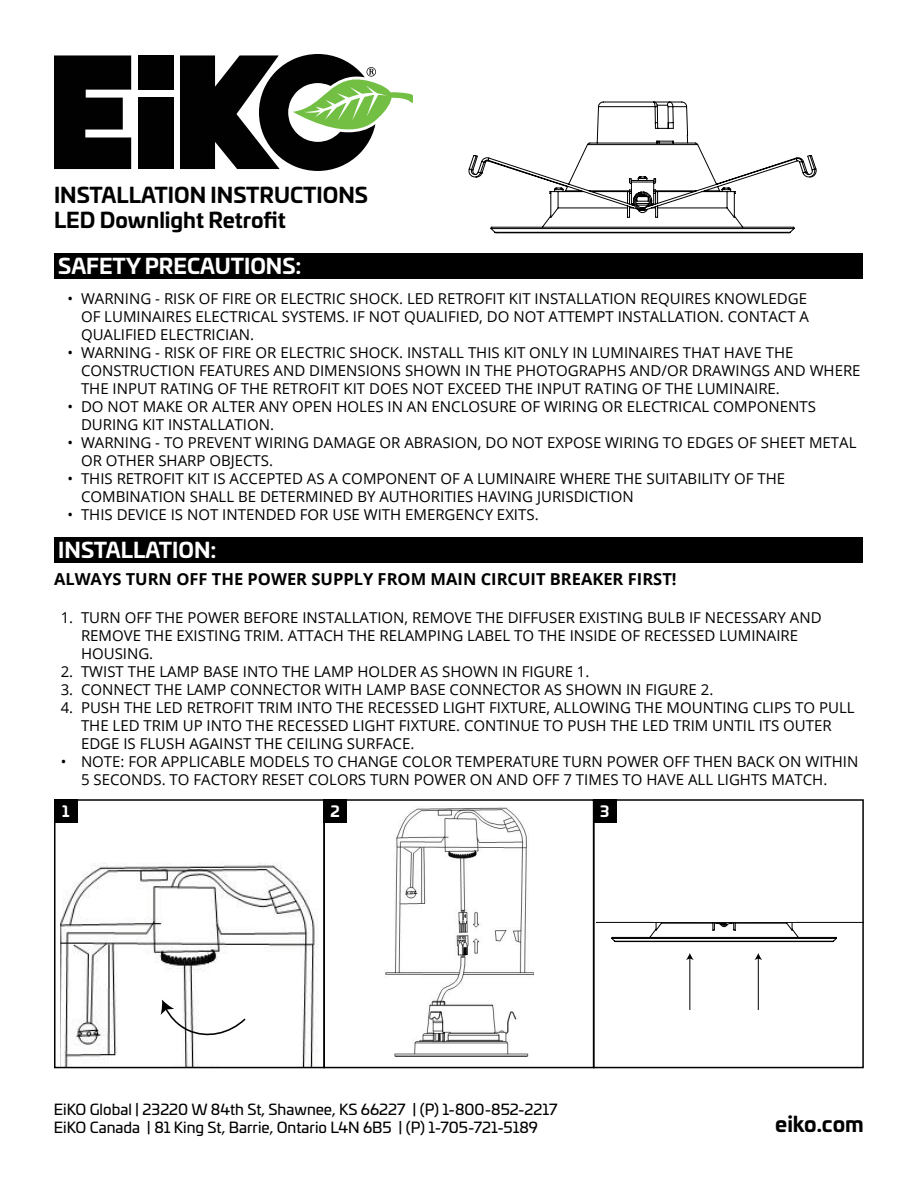
<style>
.page{position:relative;width:918px;height:1188px;background:#fff}
.page>*{position:absolute;margin:0;border:0;box-sizing:border-box;transform-origin:0 0}
.t1{font:700 21px/25.2px "Univia Pro";color:#000}
.t2{font:700 21px "Univia Pro";color:#fff}
.t3{font:700 16.5px "Open Sans";color:#000}
.t4{font:15px/18px "Open Sans";color:#000}
.t5{font:15px/18px "Univia Pro";color:#000}
.t6{font:700 15px "Univia Pro";color:#fff}
</style>
<div class="page">
<svg style="left:54px;top:55px;width:77px;height:114px"></svg>
<div style="left:138px;top:55px;width:35px;height:35px;background:#010101"></div>
<div style="left:138px;top:98px;width:35px;height:71px;background:#010101"></div>
<svg style="left:180px;top:54px;width:232px;height:117px"></svg>
<div style="left:54px;top:253px;width:808px;height:26px;background:#000"></div>
<svg style="left:490px;top:219px;width:305px;height:14px"></svg>
<svg style="left:469px;top:102px;width:348px;height:117px"></svg>
<div style="left:54px;top:537px;width:808px;height:25px;background:#000"></div>
<img style="left:60px;top:862px;width:255px;height:203px">
<svg style="left:161px;top:1000px;width:86px;height:41px"></svg>
<div style="left:54px;top:799px;width:23px;height:24px;background:#000"></div>
<div style="left:54px;top:799px;width:271px;height:269px;border:2px solid #000"></div>
<div style="left:324px;top:799px;width:23px;height:24px;background:#000"></div>
<div style="left:324px;top:799px;width:270px;height:269px;border:2px solid #000"></div>
<div style="left:593px;top:799px;width:23px;height:24px;background:#000"></div>
<div style="left:593px;top:799px;width:271px;height:269px;border:2px solid #000"></div>
<img style="left:385px;top:807px;width:148px;height:250px">
<svg style="left:596px;top:907px;width:268px;height:35px"></svg>
<hr style="left:596px;top:922px;width:268px;height:1px;background:#000">
<hr style="left:689px;top:958px;width:1px;height:52px;background:#000">
<svg style="left:686px;top:953px;width:8px;height:7px"></svg>
<hr style="left:758px;top:958px;width:1px;height:52px;background:#000">
<svg style="left:754px;top:953px;width:8px;height:7px"></svg>
<div style="left:653px;top:916px;width:142px;height:6px;background:#fff"></div>
<h1 class="t1" style="left:54px;top:181px;width:316px">INSTALLATION INSTRUCTIONS<br>LED Downlight Retrofit</h1>
<h1 class="t2" style="left:58px;top:249px;width:245px">SAFETY PRECAUTIONS:</h1>
<p class="t4" style="left:81px;top:289px;width:730px;text-indent:-14px">• WARNING - RISK OF FIRE OR ELECTRIC SHOCK. LED RETROFIT KIT INSTALLATION REQUIRES KNOWLEDGE<br>OF LUMINAIRES ELECTRICAL SYSTEMS. IF NOT QUALIFIED, DO NOT ATTEMPT INSTALLATION. CONTACT A<br>QUALIFIED ELECTRICIAN.</p>
<p class="t4" style="left:81px;top:343px;width:781px;text-indent:-14px">• WARNING - RISK OF FIRE OR ELECTRIC SHOCK. INSTALL THIS KIT ONLY IN LUMINAIRES THAT HAVE THE<br>CONSTRUCTION FEATURES AND DIMENSIONS SHOWN IN THE PHOTOGRAPHS AND/OR DRAWINGS AND WHERE<br>THE INPUT RATING OF THE RETROFIT KIT DOES NOT EXCEED THE INPUT RATING OF THE LUMINAIRE.</p>
<p class="t4" style="left:81px;top:397px;width:736px;text-indent:-14px">• DO NOT MAKE OR ALTER ANY OPEN HOLES IN AN ENCLOSURE OF WIRING OR ELECTRICAL COMPONENTS<br>DURING KIT INSTALLATION.</p>
<p class="t4" style="left:81px;top:433px;width:777px;text-indent:-14px">• WARNING - TO PREVENT WIRING DAMAGE OR ABRASION, DO NOT EXPOSE WIRING TO EDGES OF SHEET METAL<br>OR OTHER SHARP OBJECTS.</p>
<p class="t4" style="left:81px;top:469px;width:706px;text-indent:-14px">• THIS RETROFIT KIT IS ACCEPTED AS A COMPONENT OF A LUMINAIRE WHERE THE SUITABILITY OF THE<br>COMBINATION SHALL BE DETERMINED BY AUTHORITIES HAVING JURISDICTION</p>
<p class="t4" style="left:68px;top:505px;width:473px">• THIS DEVICE IS NOT INTENDED FOR USE WITH EMERGENCY EXITS.</p>
<h1 class="t2" style="left:58px;top:533px;width:160px">INSTALLATION:</h1>
<p class="t3" style="left:54px;top:568px;width:624px">ALWAYS TURN OFF THE POWER SUPPLY FROM MAIN CIRCUIT BREAKER FIRST!</p>
<p class="t4" style="left:81px;top:608px;width:742px;text-indent:-20px">1. TURN OFF THE POWER BEFORE INSTALLATION, REMOVE THE DIFFUSER EXISTING BULB IF NECESSARY AND<br>REMOVE THE EXISTING TRIM. ATTACH THE RELAMPING LABEL TO THE INSIDE OF RECESSED LUMINAIRE<br>HOUSING.</p>
<p class="t4" style="left:61px;top:662px;width:530px">2. TWIST THE LAMP BASE INTO THE LAMP HOLDER AS SHOWN IN FIGURE 1.</p>
<p class="t4" style="left:61px;top:680px;width:654px">3. CONNECT THE LAMP CONNECTOR WITH LAMP BASE CONNECTOR AS SHOWN IN FIGURE 2.</p>
<p class="t4" style="left:81px;top:698px;width:775px;text-indent:-20px">4. PUSH THE LED RETROFIT TRIM INTO THE RECESSED LIGHT FIXTURE, ALLOWING THE MOUNTING CLIPS TO PULL<br>THE LED TRIM UP INTO THE RECESSED LIGHT FIXTURE. CONTINUE TO PUSH THE LED TRIM UNTIL ITS OUTER<br>EDGE IS FLUSH AGAINST THE CEILING SURFACE.</p>
<p class="t4" style="left:81px;top:752px;width:779px;text-indent:-20px">• NOTE: FOR APPLICABLE MODELS TO CHANGE COLOR TEMPERATURE TURN POWER OFF THEN BACK ON WITHIN<br>5 SECONDS. TO FACTORY RESET COLORS TURN POWER ON AND OFF 7 TIMES TO HAVE ALL LIGHTS MATCH.</p>
<p class="t6" style="left:62px;top:799px;width:9px">1</p>
<p class="t6" style="left:331px;top:799px;width:11px">2</p>
<p class="t6" style="left:600px;top:799px;width:11px">3</p>
<p class="t5" style="left:54px;top:1100px;width:505px">EiKO Global | 23220 W 84th St, Shawnee, KS 66227 | (P) 1-800-852-2217<br>EiKO Canada | 81 King St, Barrie, Ontario L4N 6B5 | (P) 1-705-721-5189</p>
<h1 class="t1" style="left:775px;top:1110px;width:90px">eiko.com</h1>
</div>
